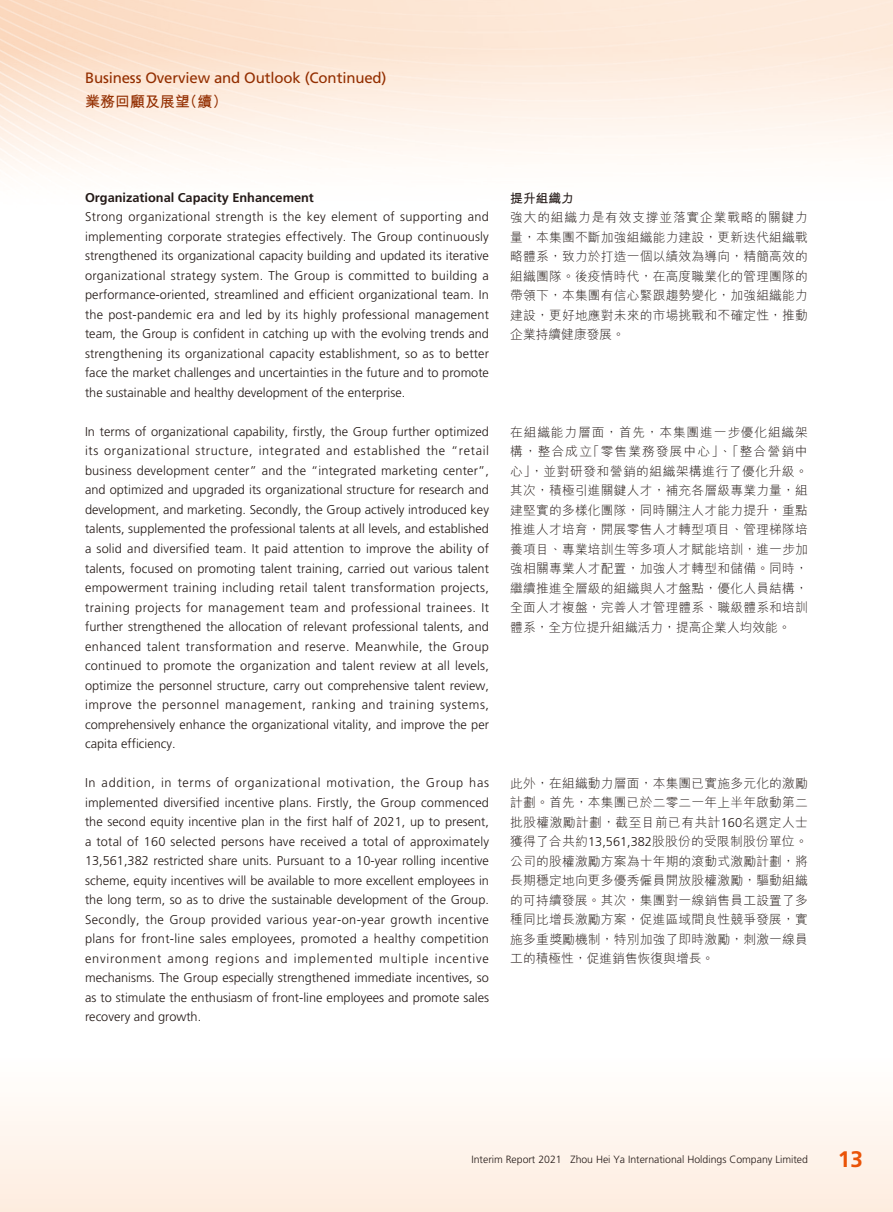
<style>
.page{position:relative;width:893px;height:1212px;background:#fff}
.page>*{position:absolute;margin:0;border:0;box-sizing:border-box;transform-origin:0 0}
.t1{font:700 22.5px "Frutiger LT Std";color:#ea5307}
.t2{font:15px "Frutiger LT Std";letter-spacing:-.01em;color:#932e00}
.t3{font:15px "M Hei HK Bold E Ten B5 H";color:#932e00}
.t4{font:300 12.75px/19.5px "Frutiger LT Std";color:#231916;text-align:justify}
.t5{font:12.75px/19.5px "M Hei HK Light E Ten B5 H";letter-spacing:.015em;color:#231916;text-align:justify}
.t6{font:700 12.75px "Frutiger LT Std";color:#231916}
.t7{font:12.75px "M Hei HK Bold E Ten B5 H";color:#231916}
.t8{font:300 10.5px "Frutiger LT Std";color:#231916}
.s1{font-family:"Frutiger LT Std";font-weight:300}
</style>
<div class="page">
<div style="left:0;top:1051px;width:893px;height:161px;background:linear-gradient(to bottom,#fff,#fdecdf)"></div>
<p class="t2" style="left:85px;top:71px;width:303px">Business Overview and Outlook (Continued)</p>
<p class="t3" style="left:85px;top:95px;width:144px">業務回顧及展望（續）</p>
<p class="t6" style="left:85px;top:191px;width:230px">Organizational Capacity Enhancement</p>
<p class="t4" style="left:85px;top:208px;width:405px">Strong organizational strength is the key element of supporting and implementing corporate strategies effectively. The Group continuously strengthened its organizational capacity building and updated its iterative organizational strategy system. The Group is committed to building a performance-oriented, streamlined and efficient organizational team. In the post-pandemic era and led by its highly professional management team, the Group is confident in catching up with the evolving trends and strengthening its organizational capacity establishment, so as to better face the market challenges and uncertainties in the future and to promote the sustainable and healthy development of the enterprise.</p>
<p class="t4" style="left:85px;top:422px;width:405px">In terms of organizational capability, firstly, the Group further optimized its organizational structure, integrated and established the “retail business development center” and the “integrated marketing center”, and optimized and upgraded its organizational structure for research and development, and marketing. Secondly, the Group actively introduced key talents, supplemented the professional talents at all levels, and established a solid and diversified team. It paid attention to improve the ability of talents, focused on promoting talent training, carried out various talent empowerment training including retail talent transformation projects, training projects for management team and professional trainees. It further strengthened the allocation of relevant professional talents, and enhanced talent transformation and reserve. Meanwhile, the Group continued to promote the organization and talent review at all levels, optimize the personnel structure, carry out comprehensive talent review, improve the personnel management, ranking and training systems, comprehensively enhance the organizational vitality, and improve the per capita efficiency.</p>
<p class="t4" style="left:85px;top:773px;width:405px">In addition, in terms of organizational motivation, the Group has implemented diversified incentive plans. Firstly, the Group commenced the second equity incentive plan in the first half of 2021, up to present, a total of 160 selected persons have received a total of approximately 13,561,382 restricted share units. Pursuant to a 10-year rolling incentive scheme, equity incentives will be available to more excellent employees in the long term, so as to drive the sustainable development of the Group.<br>Secondly, the Group provided various year-on-year growth incentive plans for front-line sales employees, promoted a healthy competition environment among regions and implemented multiple incentive mechanisms. The Group especially strengthened immediate incentives, so as to stimulate the enthusiasm of front-line employees and promote sales recovery and growth.</p>
<p class="t7" style="left:510px;top:193px;width:65px">提升組織力</p>
<p class="t5" style="left:510px;top:209px;width:299px">強大的組織力是有效支撐並落實企業戰略的關鍵力量，本集團不斷加強組織能力建設，更新迭代組織戰略體系，致力於打造一個以績效為導向，精簡高效的組織團隊。後疫情時代，在高度職業化的管理團隊的帶領下，本集團有信心緊跟趨勢變化，加強組織能力建設，更好地應對未來的市場挑戰和不確定性，推動企業持續健康發展。</p>
<p class="t5" style="left:510px;top:424px;width:299px">在組織能力層面，首先，本集團進一步優化組織架構，整合成立「零售業務發展中心」、「整合營銷中心」，並對研發和營銷的組織架構進行了優化升級。其次，積極引進關鍵人才，補充各層級專業力量，組建堅實的多樣化團隊，同時關注人才能力提升，重點推進人才培育，開展零售人才轉型項目、管理梯隊培養項目、專業培訓生等多項人才賦能培訓，進一步加強相關專業人才配置，加強人才轉型和儲備。同時，繼續推進全層級的組織與人才盤點，優化人員結構，全面人才複盤，完善人才管理體系、職級體系和培訓體系，全方位提升組織活力，提高企業人均效能。</p>
<p class="t5" style="left:510px;top:775px;width:299px">此外，在組織動力層面，本集團已實施多元化的激勵計劃。首先，本集團已於二零二一年上半年啟動第二批股權激勵計劃，截至目前已有共計<span class="s1">160</span>名選定人士獲得了合共約<span class="s1">13,561,382</span>股股份的受限制股份單位。公司的股權激勵方案為十年期的滾動式激勵計劃，將長期穩定地向更多優秀僱員開放股權激勵，驅動組織的可持續發展。其次，集團對一線銷售員工設置了多種同比增長激勵方案，促進區域間良性競爭發展，實施多重獎勵機制，特別加強了即時激勵，刺激一線員工的積極性，促進銷售恢復與增長。</p>
<p class="t8" style="left:471px;top:1154px;width:338px">Interim Report 2021 Zhou Hei Ya International Holdings Company Limited</p>
<h1 class="t1" style="left:838px;top:1148px;width:27px">13</h1>
</div>
